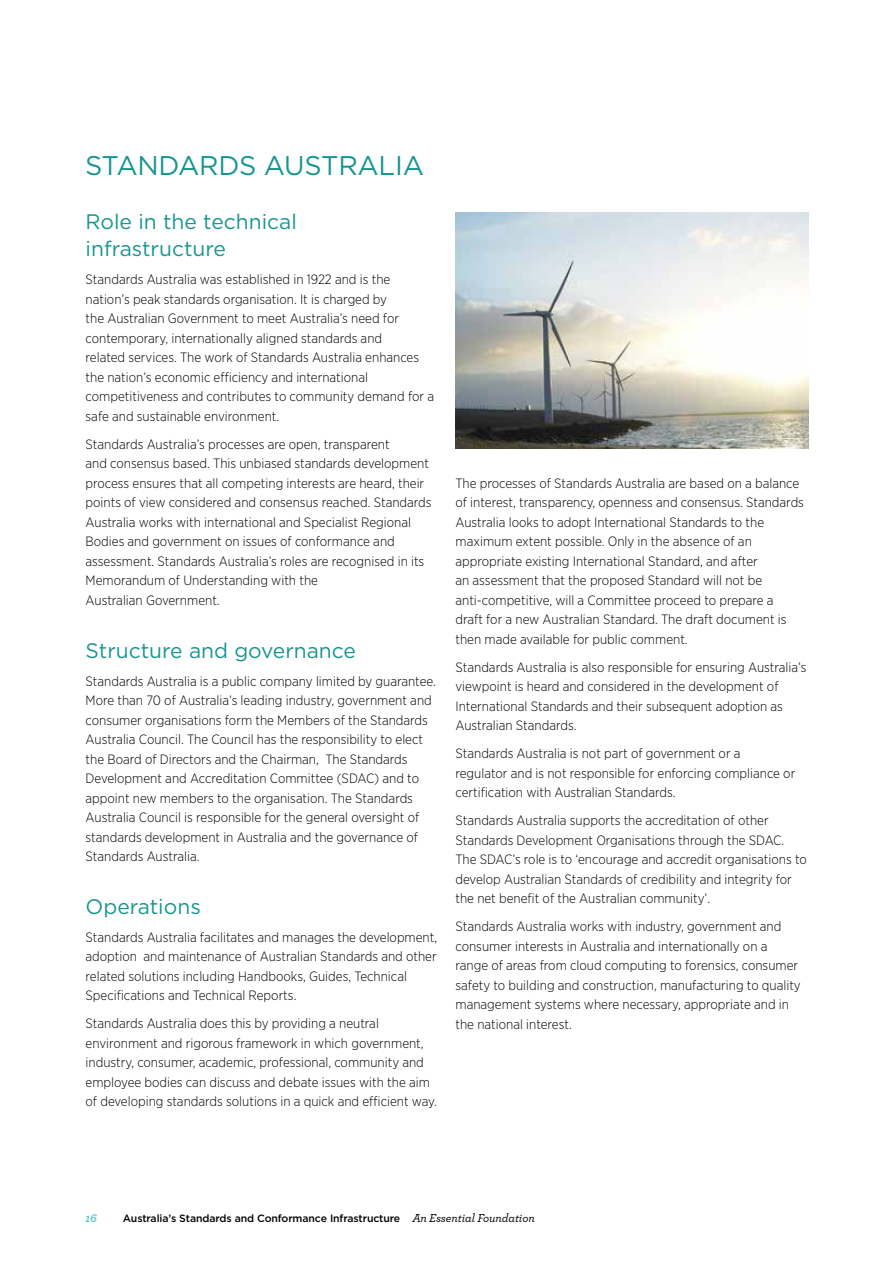
<style>
.page{position:relative;width:893px;height:1263px;background:#fff}
.page>*{position:absolute;margin:0;border:0;box-sizing:border-box;transform-origin:0 0}
.head_1{font:27px "Gotham";letter-spacing:-.01em;color:#189590}
.head__2{font:21px/27px "Gotham";color:#189590}
.body_text{font:300 13.5px/19.5px "Gotham Narrow";color:#000}
.t1{font:italic 700 12px "Archer";color:#61c6c6}
.t2{font:500 10.5px "Gotham";letter-spacing:-.01em;color:#000}
.s1{font-family:"Archer";font-style:italic;font-size:12px}
</style>
<div class="page">
<img style="left:455px;top:213px;width:353px;height:236px">
<h2 class="head_1" style="left:85px;top:149px;width:340px">STANDARDS AUSTRALIA</h2>
<h3 class="head__2" style="left:86px;top:208px;width:213px">Role in the technical infrastructure</h3>
<p class="body_text" style="left:86px;top:270px;width:350px">Standards Australia was established in 1922 and is the nation’s peak standards organisation. It is charged by<br>the Australian Government to meet Australia’s need for contemporary, internationally aligned standards and<br>related services. The work of Standards Australia enhances the nation’s economic efficiency and international competitiveness and contributes to community demand for a safe and sustainable environment.</p>
<p class="body_text" style="left:86px;top:434px;width:347px">Standards Australia’s processes are open, transparent<br>and consensus based. This unbiased standards development process ensures that all competing interests are heard, their points of view considered and consensus reached. Standards Australia works with international and Specialist Regional Bodies and government on issues of conformance and assessment. Standards Australia’s roles are recognised in its Memorandum of Understanding with the<br>Australian Government.</p>
<h3 class="head__2" style="left:86px;top:636px;width:272px">Structure and governance</h3>
<p class="body_text" style="left:86px;top:671px;width:352px">Standards Australia is a public company limited by guarantee.<br>More than 70 of Australia’s leading industry, government and consumer organisations form the Members of the Standards Australia Council. The Council has the responsibility to elect the Board of Directors and the Chairman, The Standards Development and Accreditation Committee (SDAC) and to appoint new members to the organisation. The Standards Australia Council is responsible for the general oversight of standards development in Australia and the governance of Standards Australia.</p>
<h3 class="head__2" style="left:86px;top:892px;width:117px">Operations</h3>
<p class="body_text" style="left:86px;top:927px;width:353px">Standards Australia facilitates and manages the development, adoption and maintenance of Australian Standards and other related solutions including Handbooks, Guides, Technical Specifications and Technical Reports.</p>
<p class="body_text" style="left:86px;top:1013px;width:353px">Standards Australia does this by providing a neutral environment and rigorous framework in which government, industry, consumer, academic, professional, community and employee bodies can discuss and debate issues with the aim of developing standards solutions in a quick and efficient way.</p>
<p class="body_text" style="left:455px;top:473px;width:350px">The processes of Standards Australia are based on a balance of interest, transparency, openness and consensus. Standards Australia looks to adopt International Standards to the maximum extent possible. Only in the absence of an appropriate existing International Standard, and after<br>an assessment that the proposed Standard will not be anti-competitive, will a Committee proceed to prepare a draft for a new Australian Standard. The draft document is then made available for public comment.</p>
<p class="body_text" style="left:455px;top:657px;width:352px">Standards Australia is also responsible for ensuring Australia’s viewpoint is heard and considered in the development of International Standards and their subsequent adoption as Australian Standards.</p>
<p class="body_text" style="left:455px;top:743px;width:341px">Standards Australia is not part of government or a regulator and is not responsible for enforcing compliance or certification with Australian Standards.</p>
<p class="body_text" style="left:455px;top:810px;width:353px">Standards Australia supports the accreditation of other Standards Development Organisations through the SDAC.<br>The SDAC’s role is to ‘encourage and accredit organisations to develop Australian Standards of credibility and integrity for the net benefit of the Australian community’.</p>
<p class="body_text" style="left:455px;top:916px;width:347px">Standards Australia works with industry, government and consumer interests in Australia and internationally on a range of areas from cloud computing to forensics, consumer safety to building and construction, manufacturing to quality management systems where necessary, appropriate and in the national interest.</p>
<p class="t1" style="left:85px;top:1208px;width:13px">16</p>
<p class="t2" style="left:123px;top:1211px;width:413px">Australia’s Standards and Conformance Infrastructure <span class="s1">An Essential Foundation</span></p>
</div>
